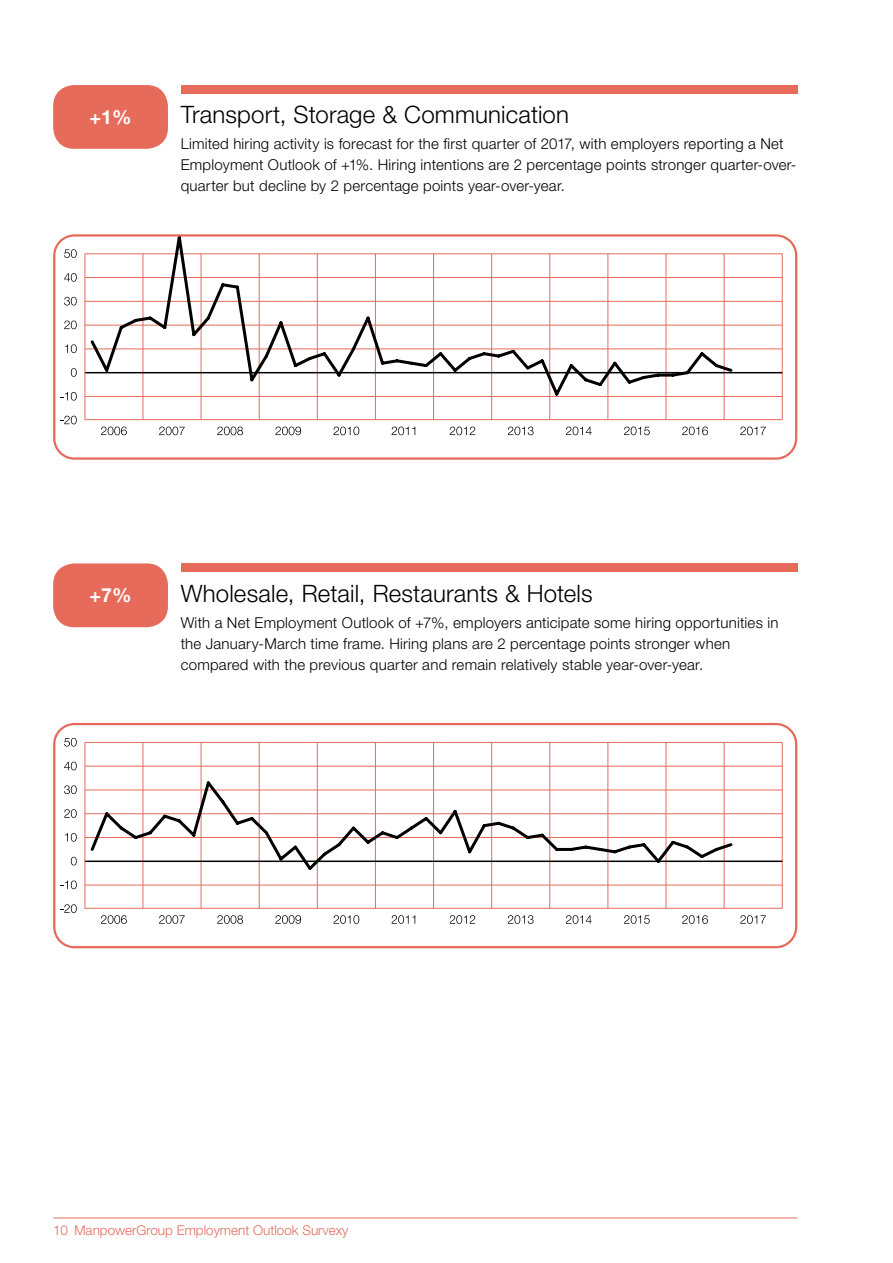
<style>
.page{position:relative;width:893px;height:1263px;background:#fff}
.page>*{position:absolute;margin:0;border:0;box-sizing:border-box;transform-origin:0 0}
.t1{font:300 24px "Helvetica Neue LT Std";letter-spacing:.005em;color:#000}
.t2{font:700 19.5px "Helvetica Neue LT Std";color:#fff}
.t3{font:300 15px/21px "Helvetica Neue LT Std";letter-spacing:.015em;color:#000}
.t4{font:300 13.5px "Helvetica Neue LT Std";color:#e66b5b}
</style>
<div class="page">
<hr style="left:53px;top:1217px;width:744px;height:1px;background:#e66b5b">
<svg style="left:53px;top:234px;width:744px;height:226px"></svg>
<svg style="left:53px;top:723px;width:744px;height:225px"></svg>
<div style="left:181px;top:85px;width:616px;height:9px;background:#e66b5b"></div>
<div style="left:53px;top:85px;width:115px;height:64px;background:#e66b5b;border-radius:21px"></div>
<div style="left:181px;top:563px;width:616px;height:9px;background:#e66b5b"></div>
<div style="left:53px;top:563px;width:115px;height:64px;background:#e66b5b;border-radius:21px"></div>
<h2 class="t2" style="left:90px;top:105px;width:44px">+1%</h2>
<h1 class="t1" style="left:181px;top:100px;width:390px">Transport, Storage &amp; Communication</h1>
<p class="t3" style="left:181px;top:133px;width:617px">Limited hiring activity is forecast for the first quarter of 2017, with employers reporting a Net<br>Employment Outlook of +1%. Hiring intentions are 2 percentage points stronger quarter-over&shy;quarter but decline by 2 percentage points year-over-year.</p>
<h2 class="t2" style="left:90px;top:583px;width:44px">+7%</h2>
<h1 class="t1" style="left:181px;top:579px;width:413px">Wholesale, Retail, Restaurants &amp; Hotels</h1>
<p class="t3" style="left:181px;top:612px;width:599px">With a Net Employment Outlook of +7%, employers anticipate some hiring opportunities in the January-March time frame. Hiring plans are 2 percentage points stronger when compared with the previous quarter and remain relatively stable year-over-year.</p>
<p class="t4" style="left:53px;top:1222px;width:297px">10 ManpowerGroup Employment Outlook Survexy</p>
</div>
